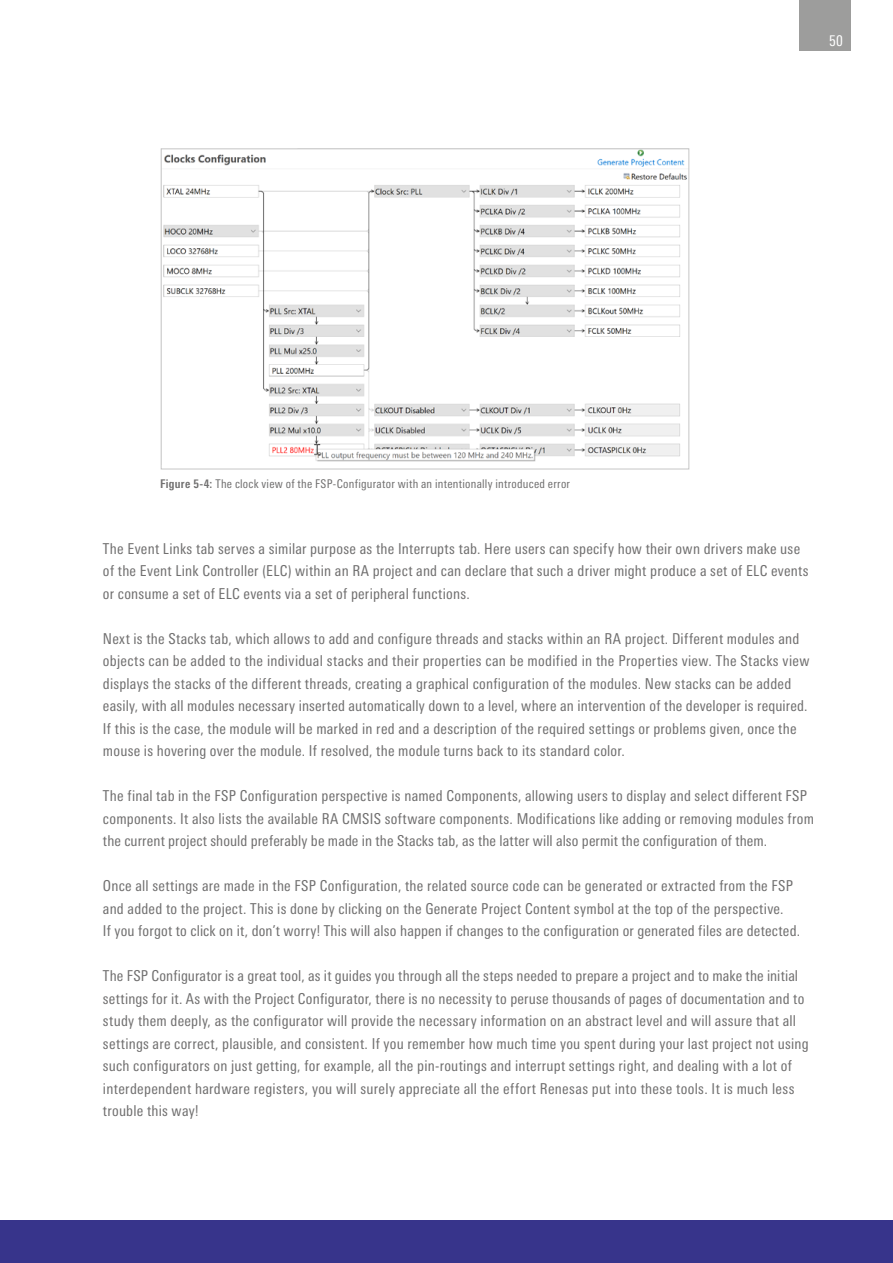
<style>
.page{position:relative;width:893px;height:1263px;background:#fff}
.page>*{position:absolute;margin:0;border:0;box-sizing:border-box;transform-origin:0 0}
.copy_10_15pt{font:condensed 15px/22.5px "Linotype Univers";letter-spacing:.015em;color:#706f6f}
.t1{font:condensed 15px "Linotype Univers";color:#fff}
.copy_10_15pt-2{font:condensed 12px "Linotype Univers";letter-spacing:.025em;color:#706f6f}
.s1{font-weight:700}
</style>
<div class="page">
<div style="left:799px;top:0;width:51px;height:51px;background:#9d9d9c"></div>
<div style="left:0;top:1220px;width:893px;height:43px;background:#37348b"></div>
<img style="left:163px;top:151px;width:524px;height:311px">
<p class="t1" style="left:829px;top:32px;width:15px">50</p>
<p class="copy_10_15pt-2" style="left:160px;top:476px;width:411px"><span class="s1">Figure 5-4:</span> The clock view of the FSP-Configurator with an intentionally introduced error</p>
<p class="copy_10_15pt" style="left:103px;top:537px;width:699px">The Event Links tab serves a similar purpose as the Interrupts tab. Here users can specify how their own drivers make use</p>
<p class="copy_10_15pt" style="left:103px;top:560px;width:707px">of the Event Link Controller (ELC) within an RA project and can declare that such a driver might produce a set of ELC events or consume a set of ELC events via a set of peripheral functions.</p>
<p class="copy_10_15pt" style="left:103px;top:627px;width:708px">Next is the Stacks tab, which allows to add and configure threads and stacks within an RA project. Different modules and objects can be added to the individual stacks and their properties can be modified in the Properties view. The Stacks view displays the stacks of the different threads, creating a graphical configuration of the modules. New stacks can be added easily, with all modules necessary inserted automatically down to a level, where an intervention of the developer is required.</p>
<p class="copy_10_15pt" style="left:103px;top:717px;width:695px">If this is the case, the module will be marked in red and a description of the required settings or problems given, once the mouse is hovering over the module. If resolved, the module turns back to its standard color.</p>
<p class="copy_10_15pt" style="left:103px;top:785px;width:712px">The final tab in the FSP Configuration perspective is named Components, allowing users to display and select different FSP components. It also lists the available RA CMSIS software components. Modifications like adding or removing modules from the current project should preferably be made in the Stacks tab, as the latter will also permit the configuration of them.</p>
<p class="copy_10_15pt" style="left:103px;top:875px;width:691px">Once all settings are made in the FSP Configuration, the related source code can be generated or extracted from the FSP</p>
<p class="copy_10_15pt" style="left:103px;top:897px;width:682px">and added to the project. This is done by clicking on the Generate Project Content symbol at the top of the perspective.</p>
<p class="copy_10_15pt" style="left:103px;top:920px;width:699px">If you forgot to click on it, don’t worry! This will also happen if changes to the configuration or generated files are detected.</p>
<p class="copy_10_15pt" style="left:103px;top:965px;width:707px">The FSP Configurator is a great tool, as it guides you through all the steps needed to prepare a project and to make the initial settings for it. As with the Project Configurator, there is no necessity to peruse thousands of pages of documentation and to study them deeply, as the configurator will provide the necessary information on an abstract level and will assure that all settings are correct, plausible, and consistent. If you remember how much time you spent during your last project not using such configurators on just getting, for example, all the pin-routings and interrupt settings right, and dealing with a lot of interdependent hardware registers, you will surely appreciate all the effort Renesas put into these tools. It is much less trouble this way!</p>
</div>
